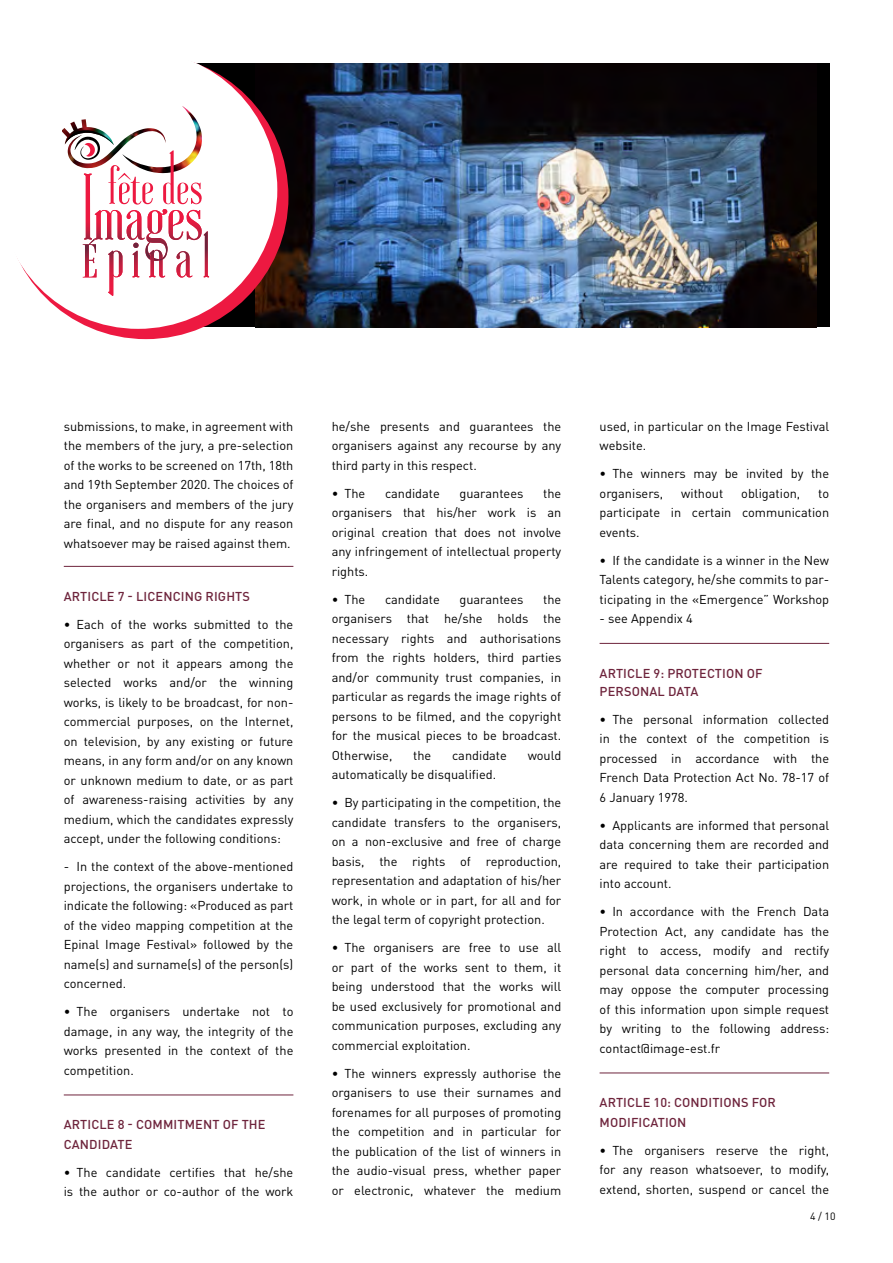
<style>
.page{position:relative;width:893px;height:1263px;background:#fff}
.page>*{position:absolute;margin:0;border:0;box-sizing:border-box;transform-origin:0 0}
.texte{font:12.75px/19.5px "DINOT";color:#000;text-align:justify}
.articles{font:500 12.75px/19.5px "DINOT";letter-spacing:.01em;color:#6e243c}
.t1{font:10.5px "DINOT";color:#000}
</style>
<div class="page">
<img style="left:277px;top:63px;width:539px;height:264px">
<svg style="left:17px;top:62px;width:260px;height:267px"></svg>
<img style="left:62px;top:106px;width:141px;height:67px">
<svg style="left:65px;top:126px;width:144px;height:170px"></svg>
<hr style="left:64px;top:566px;width:229px;height:1px;background:#6e243c">
<hr style="left:64px;top:1094px;width:229px;height:1px;background:#6e243c">
<hr style="left:600px;top:643px;width:229px;height:1px;background:#6e243c">
<hr style="left:600px;top:1072px;width:229px;height:1px;background:#6e243c">
<p class="texte" style="left:64px;top:416px;width:231px">submissions, to make, in agreement with the members of the jury, a pre-selection of the works to be screened on 17th, 18th and 19th September 2020. The choices of the organisers and members of the jury are final, and no dispute for any reason whatsoever may be raised against them.</p>
<p class="articles" style="left:64px;top:586px;width:188px">ARTICLE 7 - LICENCING RIGHTS</p>
<p class="texte" style="left:64px;top:614px;width:231px">• Each of the works submitted to the organisers as part of the competition, whether or not it appears among the selected works and/or the winning works, is likely to be broadcast, for non&shy;commercial purposes, on the Internet, on television, by any existing or future means, in any form and/or on any known or unknown medium to date, or as part of awareness-raising activities by any medium, which the candidates expressly accept, under the following conditions:</p>
<p class="texte" style="left:64px;top:857px;width:231px">- In the context of the above-mentioned projections, the organisers undertake to indicate the following: «Produced as part of the video mapping competition at the Epinal Image Festival» followed by the name(s) and surname(s) of the person(s) concerned.</p>
<p class="texte" style="left:64px;top:1002px;width:231px">• The organisers undertake not to damage, in any way, the integrity of the works presented in the context of the competition.</p>
<p class="articles" style="left:64px;top:1115px;width:203px">ARTICLE 8 - COMMITMENT OF THE<br>CANDIDATE</p>
<p class="texte" style="left:64px;top:1162px;width:231px">• The candidate certifies that he/she is the author or co-author of the work</p>
<p class="texte" style="left:332px;top:416px;width:231px">he/she presents and guarantees the organisers against any recourse by any third party in this respect.</p>
<p class="texte" style="left:332px;top:483px;width:35px">• The</p>
<p class="texte" style="left:385px;top:483px;width:56px">candidate</p>
<p class="texte" style="left:459px;top:483px;width:65px">guarantees</p>
<p class="texte" style="left:332px;top:483px;width:231px;text-indent:211px">the organisers that his/her work is an original creation that does not involve any infringement of intellectual property rights.</p>
<p class="texte" style="left:332px;top:589px;width:35px">• The</p>
<p class="texte" style="left:385px;top:589px;width:56px">candidate</p>
<p class="texte" style="left:459px;top:589px;width:65px">guarantees</p>
<p class="texte" style="left:332px;top:589px;width:231px;text-indent:211px">the organisers that he/she holds the necessary rights and authorisations from the rights holders, third parties and/or community trust companies, in particular as regards the image rights of persons to be filmed, and the copyright for the musical pieces to be broadcast.<br>Otherwise,</p>
<p class="texte" style="left:413px;top:745px;width:20px">the</p>
<p class="texte" style="left:452px;top:745px;width:56px">candidate</p>
<p class="texte" style="left:528px;top:745px;width:35px">would</p>
<p class="texte" style="left:332px;top:765px;width:166px">automatically be disqualified.</p>
<p class="texte" style="left:332px;top:793px;width:231px">• By participating in the competition, the candidate transfers to the organisers, on a non-exclusive and free of charge basis, the rights of reproduction, representation and adaptation of his/her work, in whole or in part, for all and for the legal term of copyright protection.</p>
<p class="texte" style="left:332px;top:938px;width:231px">• The organisers are free to use all or part of the works sent to them, it being understood that the works will be used exclusively for promotional and communication purposes, excluding any commercial exploitation.</p>
<p class="texte" style="left:332px;top:1063px;width:231px">• The winners expressly authorise the organisers to use their surnames and forenames for all purposes of promoting the competition and in particular for the publication of the list of winners in the audio-visual press, whether paper or electronic, whatever the medium</p>
<p class="texte" style="left:600px;top:416px;width:231px">used, in particular on the Image Festival website.</p>
<p class="texte" style="left:600px;top:464px;width:231px">• The winners may be invited by the organisers,</p>
<p class="texte" style="left:681px;top:483px;width:43px">without</p>
<p class="texte" style="left:741px;top:483px;width:61px">obligation,</p>
<p class="texte" style="left:600px;top:483px;width:231px;text-indent:219px">to participate in certain communication events.</p>
<p class="texte" style="left:600px;top:550px;width:231px">• If the candidate is a winner in the New Talents category, he/she commits to par&shy;ticipating in the «Emergence” Workshop</p>
<p class="texte" style="left:600px;top:609px;width:95px">- see Appendix 4</p>
<p class="articles" style="left:600px;top:664px;width:164px;line-height:18px">ARTICLE 9: PROTECTION OF<br>PERSONAL DATA</p>
<p class="texte" style="left:600px;top:709px;width:231px">• The personal information collected in the context of the competition is processed in accordance with the French Data Protection Act No. 78-17 of 6 January 1978.</p>
<p class="texte" style="left:600px;top:815px;width:231px">• Applicants are informed that personal data concerning them are recorded and are required to take their participation into account.</p>
<p class="texte" style="left:600px;top:902px;width:231px">• In accordance with the French Data Protection Act, any candidate has the right to access, modify and rectify personal data concerning him/her, and may oppose the computer processing of this information upon simple request by writing to the following address: contact@image-est.fr</p>
<p class="articles" style="left:600px;top:1093px;width:178px">ARTICLE 10: CONDITIONS FOR<br>MODIFICATION</p>
<p class="texte" style="left:600px;top:1140px;width:231px">• The organisers reserve the right, for any reason whatsoever, to modify, extend, shorten, suspend or cancel the</p>
<p class="t1" style="left:810px;top:1210px;width:27px">4 / 10</p>
</div>
